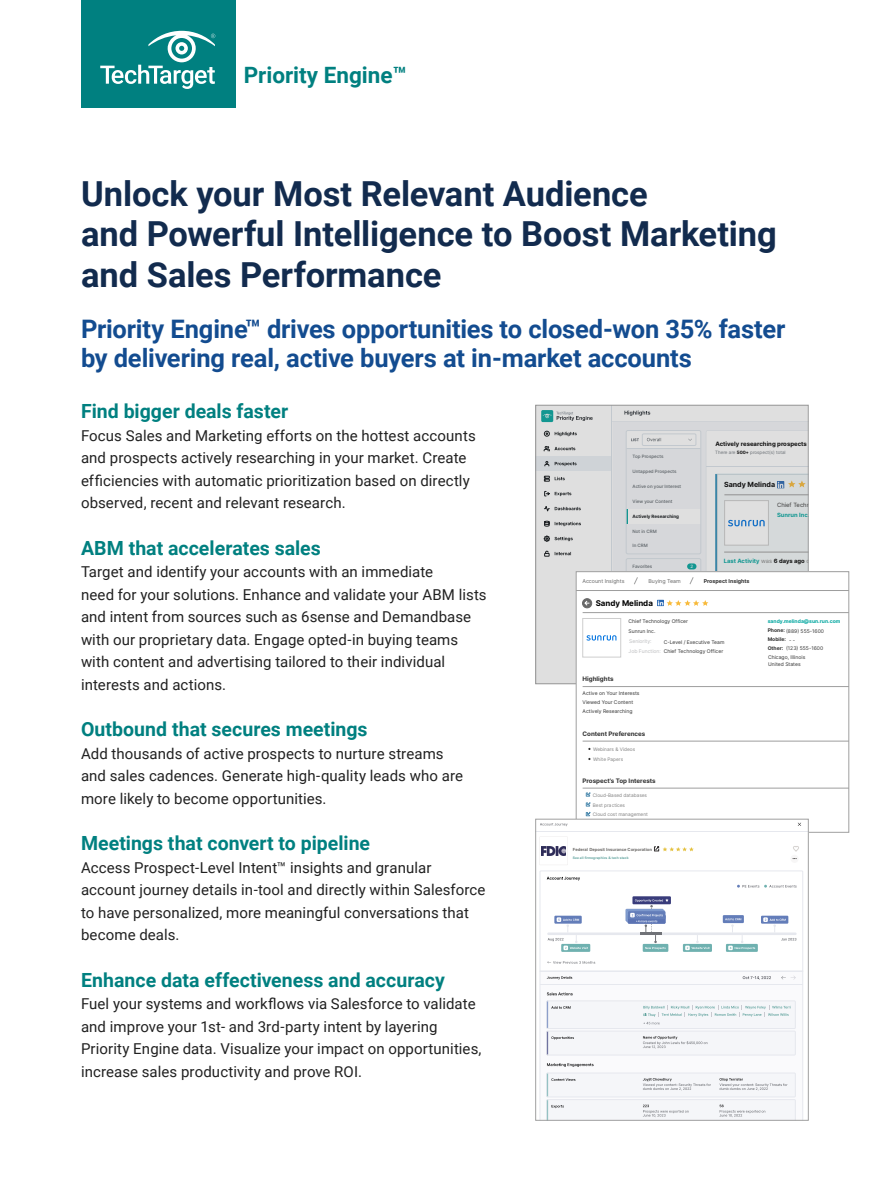
<style>
.page{position:relative;width:891px;height:1188px;background:#fff}
.page>*{position:absolute;margin:0;border:0;box-sizing:border-box;transform-origin:0 0}
.t1{font:700 34.5px/40.5px "Roboto";letter-spacing:-.005em;color:#122b4e}
.t2{font:700 25.5px/30px "Roboto";letter-spacing:-.005em;color:#134c90}
.t3{font:700 22.5px "Roboto";color:#008080}
.t4{font:700 19.5px "Roboto";color:#008080}
.t5{font:15px/22.5px "Roboto";letter-spacing:.005em;color:#212121}
.t6{font:700 7.95px "Inter";color:#000}
.t7{font:700 7.05px "Inter";color:#000}
.t8{font:700 6.15px "Inter";color:#333}
.t9{font:700 6px "Inter";color:#000}
.t10{font:5.85px "Inter";color:#808080}
.t11{font:700 5.85px "Inter";color:#00a69f}
.t12{font:5.4px "Inter";color:#686868}
.t13{font:700 5.4px "Inter";color:#333}
.t14{font:5.1px/8.7px "Inter";color:#323232}
.t15{font:700 5.1px "Inter";color:#00a69f}
.t16{font:5.1px "Inter";color:#bbbcbe}
.t17{font:700 5.1px "Inter";color:#333}
.t18{font:4.8px/9.8px "Inter";color:#808080}
.t19{font:500 4.5px "Inter";color:#585f66}
.t20{font:4.5px "Inter";color:#6c737a}
.t21{font:700 4.5px "Inter";color:#0d1114}
.t22{font:500 4.5px "Inter";color:#fff}
.t23{font:700 4.2px "Arial";color:#696765}
.t24{font:700 3.45px "Arial";color:#61a39e}
.s1{font-weight:700;color:#000}
.s2{font-weight:700;color:#00a69f}
.s3{font-weight:700;color:#333}
.s4{font-weight:400;color:#323232}
.s5{color:#bbbcbe}
</style>
<div class="page">
<div style="left:82px;top:0;width:154px;height:108px;background:#008080"></div>
<svg style="left:100px;top:31px;width:115px;height:58px"></svg>
<div style="left:536px;top:405px;width:272px;height:279px;background:linear-gradient(to bottom,#d2d9da,#e5e1e1)"></div>
<svg style="left:578px;top:613px;width:269px;height:206px"></svg>
<hr style="left:576px;top:590px;width:273px;height:1px;background:#9e9e9e">
<hr style="left:583px;top:686px;width:266px;height:1px;background:#9e9e9e">
<hr style="left:583px;top:612px;width:266px;height:1px;background:#9e9e9e">
<hr style="left:583px;top:741px;width:266px;height:1px;background:#9e9e9e">
<hr style="left:583px;top:788px;width:266px;height:1px;background:#9e9e9e">
<svg style="left:586px;top:792px;width:5px;height:4px"></svg>
<svg style="left:586px;top:802px;width:5px;height:4px"></svg>
<svg style="left:586px;top:812px;width:5px;height:4px"></svg>
<svg style="left:543px;top:405px;width:265px;height:279px"></svg>
<div style="left:576px;top:571px;width:273px;height:262px;border:1px solid #a0a0a0"></div>
<div style="left:536px;top:819px;width:272px;height:12px;background:#fff"></div>
<svg style="left:537px;top:823px;width:270px;height:42px"></svg>
<img style="left:542px;top:846px;width:24px;height:10px">
<svg style="left:540px;top:871px;width:264px;height:248px"></svg>
<div style="left:535px;top:819px;width:274px;height:302px;border:1px solid #a0a0a0"></div>
<h3 class="t3" style="left:244px;top:59px;width:165px">Priority Engine™</h3>
<h1 class="t1" style="left:81px;top:172px;width:697px">Unlock your Most Relevant Audience<br>and Powerful Intelligence to Boost Marketing and Sales Performance</h1>
<h2 class="t2" style="left:81px;top:312px;width:706px">Priority Engine™ drives opportunities to closed-won 35% faster by delivering real, active buyers at in-market accounts</h2>
<h3 class="t4" style="left:81px;top:398px;width:209px">Find bigger deals faster</h3>
<p class="t5" style="left:81px;top:423px;width:396px">Focus Sales and Marketing efforts on the hottest accounts and prospects actively researching in your market. Create efficiencies with automatic prioritization based on directly observed, recent and relevant research.</p>
<h3 class="t4" style="left:81px;top:534px;width:241px">ABM that accelerates sales</h3>
<p class="t5" style="left:81px;top:560px;width:407px">Target and identify your accounts with an immediate<br>need for your solutions. Enhance and validate your ABM lists and intent from sources such as 6sense and Demandbase with our proprietary data. Engage opted-in buying teams with content and advertising tailored to their individual interests and actions.</p>
<h3 class="t4" style="left:81px;top:716px;width:288px">Outbound that secures meetings</h3>
<p class="t5" style="left:81px;top:741px;width:384px">Add thousands of active prospects to nurture streams and sales cadences. Generate high-quality leads who are more likely to become opportunities.</p>
<h3 class="t4" style="left:81px;top:830px;width:291px">Meetings that convert to pipeline</h3>
<p class="t5" style="left:81px;top:855px;width:406px">Access Prospect-Level Intent™ insights and granular account journey details in-tool and directly within Salesforce to have personalized, more meaningful conversations that become deals.</p>
<h3 class="t4" style="left:81px;top:966px;width:365px">Enhance data effectiveness and accuracy</h3>
<p class="t5" style="left:81px;top:992px;width:402px">Fuel your systems and workflows via Salesforce to validate and improve your 1st- and 3rd-party intent by layering Priority Engine data. Visualize your impact on opportunities, increase sales productivity and prove ROI.</p>
<p class="t19" style="left:633px;top:453px;width:32px">Top Prospects</p>
<p class="t19" style="left:633px;top:468px;width:46px">Untapped Prospects</p>
<p class="t19" style="left:633px;top:483px;width:50px">Active on your Interest</p>
<p class="t19" style="left:633px;top:499px;width:41px">View your Content</p>
<p class="t21" style="left:633px;top:513px;width:48px">Actively Researching</p>
<p class="t19" style="left:633px;top:528px;width:26px">Not in CRM</p>
<p class="t19" style="left:633px;top:543px;width:17px">In CRM</p>
<p class="t19" style="left:633px;top:564px;width:21px">Favorites</p>
<p class="t22" style="left:691px;top:564px;width:4px">2</p>
<p class="t9" style="left:715px;top:440px;width:93px">Actively researching prospects</p>
<p class="t20" style="left:715px;top:450px;width:72px">There are <span class="s1">500+</span> prospect(s) total</p>
<p class="t7" style="left:724px;top:480px;width:53px">Sandy Melinda</p>
<p class="t11" style="left:777px;top:512px;width:34px">Sunrun Inc.</p>
<p class="t10" style="left:724px;top:557px;width:130px"><span class="s2">Last Activity</span> was <span class="s1">6 days ago</span> on Sep 20, 2023</p>
<p class="t12" style="left:582px;top:578px;width:44px">Account Insights</p>
<p class="t12" style="left:648px;top:578px;width:34px">Buying Team</p>
<p class="t13" style="left:704px;top:577px;width:47px">Prospect Insights</p>
<p class="t6" style="left:596px;top:598px;width:59px">Sandy Melinda</p>
<p class="t14" style="left:629px;top:617px;width:61px">Chief Technology Officer</p>
<p class="t11" style="left:777px;top:618px;width:59px">BNP Paribas Limited</p>
<p class="t15" style="left:768px;top:619px;width:74px">sandy.melinda@sun.run.com</p>
<p class="t8" style="left:583px;top:675px;width:33px">Highlights</p>
<p class="t14" style="left:629px;top:627px;width:28px">Sunrun Inc.</p>
<p class="t14" style="left:768px;top:627px;width:58px"><span class="s3">Phone:</span> (889) 555-1600</p>
<p class="t14" style="left:768px;top:653px;width:39px;line-height:7.9px">Chicago, Illinois<br>United States</p>
<p class="t17" style="left:768px;top:636px;width:29px">Mobile: <span class="s4">- -</span></p>
<p class="t16" style="left:629px;top:638px;width:24px">Seniority:</p>
<p class="t14" style="left:629px;top:637px;width:97px;line-height:9.9px;text-align:right">C-Level / Executive Team<br><span class="s5">Job Function:</span> Chief Technology Officer</p>
<p class="t14" style="left:768px;top:644px;width:57px"><span class="s3">Other:</span> (123) 555-1600</p>
<p class="t14" style="left:583px;top:689px;width:58px">Active on Your Interests<br>Viewed Your Content<br>Actively Researching</p>
<p class="t8" style="left:583px;top:730px;width:64px">Content Preferences</p>
<p class="t18" style="left:593px;top:744px;width:44px">Webinars &amp; Videos<br>White Papers</p>
<p class="t8" style="left:583px;top:777px;width:75px">Prospect’s Top Interests</p>
<p class="t18" style="left:593px;top:790px;width:57px">Cloud-Based databases<br>Best practices<br>Cloud cost management</p>
<p class="t23" style="left:573px;top:846px;width:81px">Federal Deposit Insurance Corporation</p>
<p class="t24" style="left:573px;top:855px;width:57px">See all firmographics &amp; tech stack</p>
</div>
